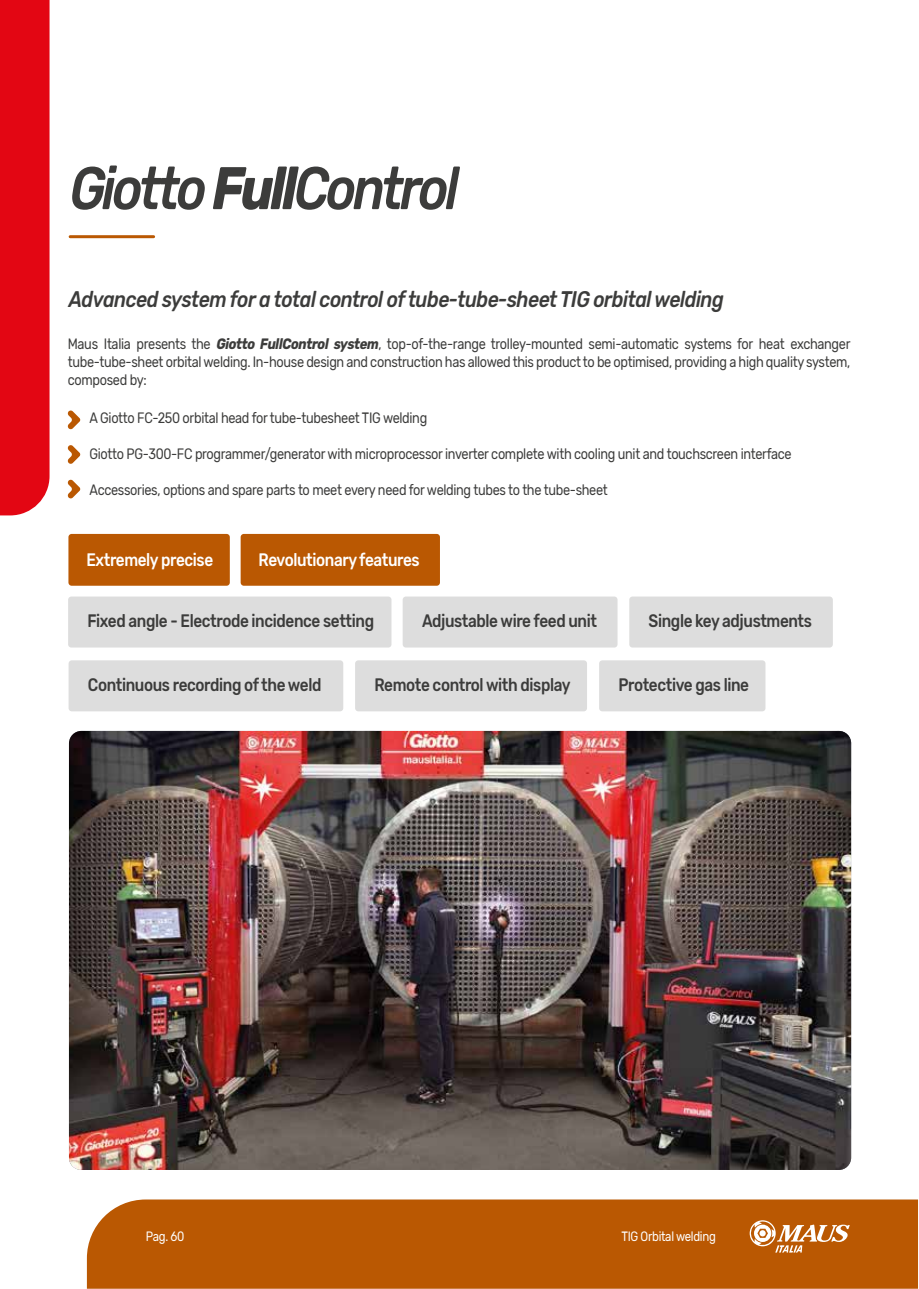
<style>
.page{position:relative;width:919px;height:1289px;background:#fff}
.page>*{position:absolute;margin:0;border:0;box-sizing:border-box;transform-origin:0 0}
.t1{font:italic 500 60px "Rubik";letter-spacing:-.06em;color:#3c3c3b;scale:.85 1}
.t2{font:italic 500 22.5px "Rubik";letter-spacing:-.025em;color:#3c3c3b;scale:.85 1}
.t3{font:500 18px "Rubik";letter-spacing:-.025em;color:#3c3c3b;scale:.85 1}
.t4{font:500 18px "Rubik";letter-spacing:-.025em;color:#fff;scale:.85 1}
.t5{font:15px/18px "Rubik";letter-spacing:-.025em;color:#3c3c3b;text-align:justify;scale:.85 1}
.t6{font:13.5px "Rubik";letter-spacing:-.025em;color:#fff;scale:.85 1}
.s1{font-weight:700}
.s2{font-weight:700;font-style:italic}
</style>
<div class="page">
<div style="left:68px;top:596px;width:323px;height:51px;background:#ddd;border-radius:3px"></div>
<hr style="left:70px;top:235px;width:84px;height:3px;background:#ba5802">
<svg style="left:68px;top:410px;width:12px;height:19px"></svg>
<svg style="left:68px;top:445px;width:12px;height:19px"></svg>
<img style="left:69px;top:731px;width:782px;height:438px">
<div style="left:240px;top:534px;width:200px;height:51px;background:#ba5802;border-radius:3px"></div>
<div style="left:68px;top:534px;width:162px;height:51px;background:#ba5802;border-radius:3px"></div>
<div style="left:402px;top:596px;width:215px;height:51px;background:#ddd;border-radius:3px"></div>
<div style="left:629px;top:596px;width:203px;height:51px;background:#ddd;border-radius:3px"></div>
<svg style="left:68px;top:479px;width:12px;height:19px"></svg>
<div style="left:69px;top:660px;width:274px;height:51px;background:#ddd;border-radius:3px"></div>
<div style="left:355px;top:660px;width:232px;height:51px;background:#ddd;border-radius:3px"></div>
<div style="left:599px;top:660px;width:166px;height:51px;background:#ddd;border-radius:3px"></div>
<div style="left:87px;top:1199px;width:830px;height:89px;background:#ba5802"></div>
<svg style="left:749px;top:1220px;width:100px;height:32px"></svg>
<div style="left:0;top:0;width:50px;height:515px;background:#e30613"></div>
<h1 class="t1" style="left:69px;top:154px;width:460px">Giotto <span class="s1">Full</span>Control</h1>
<h2 class="t2" style="left:69px;top:287px;width:771px">Advanced system for a total control of tube-tube-sheet TIG orbital welding</h2>
<p class="t5" style="left:68px;top:335px;width:922px">Maus Italia presents the <span class="s2">Giotto FullControl system</span>, top-of-the-range trolley-mounted semi-automatic systems for heat exchanger tube-tube-sheet orbital welding. In-house design and construction has allowed this product to be optimised, providing a high quality system, composed by:</p>
<p class="t5" style="left:90px;top:409px;width:399px">A Giotto FC-250 orbital head for tube-tubesheet TIG welding</p>
<p class="t5" style="left:90px;top:445px;width:827px">Giotto PG-300-FC programmer/generator with microprocessor inverter complete with cooling unit and touchscreen interface</p>
<p class="t5" style="left:90px;top:481px;width:611px">Accessories, options and spare parts to meet every need for welding tubes to the tube-sheet</p>
<p class="t4" style="left:86px;top:549px;width:151px">Extremely precise</p>
<p class="t4" style="left:258px;top:549px;width:191px">Revolutionary features</p>
<p class="t3" style="left:87px;top:610px;width:338px">Fixed angle - Electrode incidence setting</p>
<p class="t3" style="left:422px;top:610px;width:207px">Adjustable wire feed unit</p>
<p class="t3" style="left:648px;top:610px;width:194px">Single key adjustments</p>
<p class="t3" style="left:88px;top:674px;width:276px">Continuous recording of the weld</p>
<p class="t3" style="left:374px;top:674px;width:232px">Remote control with display</p>
<p class="t3" style="left:618px;top:674px;width:155px">Protective gas line</p>
<p class="t6" style="left:146px;top:1228px;width:47px">Pag. 60</p>
<p class="t6" style="left:621px;top:1228px;width:113px">TIG Orbital welding</p>
</div>
